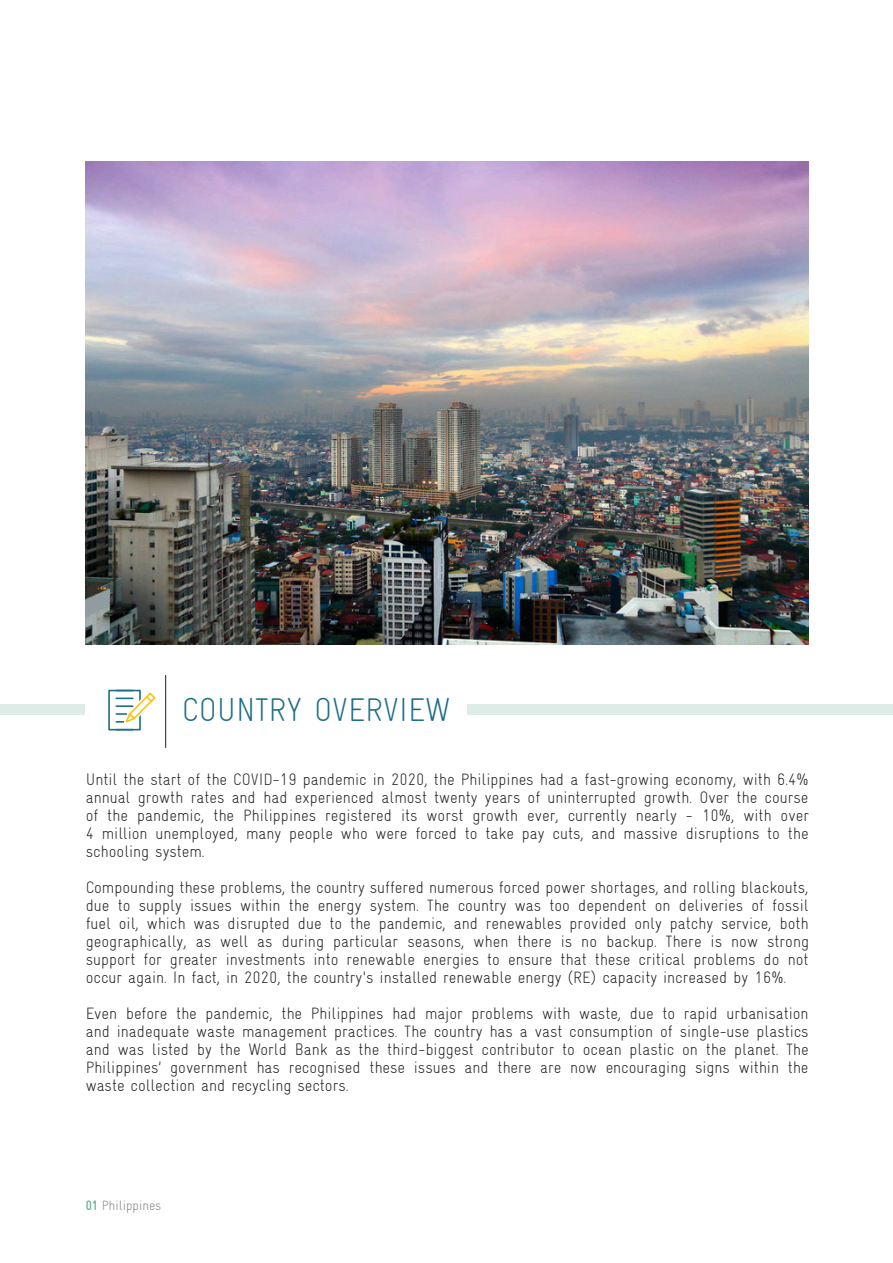
<style>
.page{position:relative;width:893px;height:1263px;background:#fff}
.page>*{position:absolute;margin:0;border:0;box-sizing:border-box;transform-origin:0 0}
.t1{font:300 condensed 33px "Gravur";color:#1c6f87}
.t2{font:300 condensed 16.5px/18px "Gravur";color:#231f20;text-align:justify}
.t3{font:300 condensed 13.5px "Gravur";color:#808285}
.s1{font-weight:700;color:#68b39e}
</style>
<div class="page">
<div style="left:108px;top:690px;width:33px;height:40px;background:#fff;border:2px solid #1c6f87"></div>
<svg style="left:116px;top:690px;width:40px;height:40px"></svg>
<hr style="left:165px;top:675px;width:1px;height:73px;background:#231f20">
<img style="left:86px;top:162px;width:723px;height:483px">
<div style="left:468px;top:704px;width:425px;height:10px;background:#deece7"></div>
<div style="left:0;top:704px;width:84px;height:10px;background:#deece7"></div>
<h1 class="t1" style="left:182px;top:691px;width:270px">COUNTRY OVERVIEW</h1>
<p class="t2" style="left:86px;top:771px;width:725px">Until the start of the COVID-19 pandemic in 2020, the Philippines had a fast-growing economy, with 6.4% annual growth rates and had experienced almost twenty years of uninterrupted growth. Over the course of the pandemic, the Philippines registered its worst growth ever, currently nearly - 10%, with over 4 million unemployed, many people who were forced to take pay cuts, and massive disruptions to the schooling system.</p>
<p class="t2" style="left:86px;top:879px;width:725px">Compounding these problems, the country suffered numerous forced power shortages, and rolling blackouts, due to supply issues within the energy system. The country was too dependent on deliveries of fossil fuel oil, which was disrupted due to the pandemic, and renewables provided only patchy service, both geographically, as well as during particular seasons, when there is no backup. There is now strong support for greater investments into renewable energies to ensure that these critical problems do not occur again. In fact, in 2020, the country's installed renewable energy (RE) capacity increased by 16%.</p>
<p class="t2" style="left:86px;top:1005px;width:724px">Even before the pandemic, the Philippines had major problems with waste, due to rapid urbanisation and inadequate waste management practices. The country has a vast consumption of single-use plastics and was listed by the World Bank as the third-biggest contributor to ocean plastic on the planet. The Philippines’ government has recognised these issues and there are now encouraging signs within the waste collection and recycling sectors.</p>
<p class="t3" style="left:86px;top:1198px;width:77px"><span class="s1">01</span> Philippines</p>
</div>
